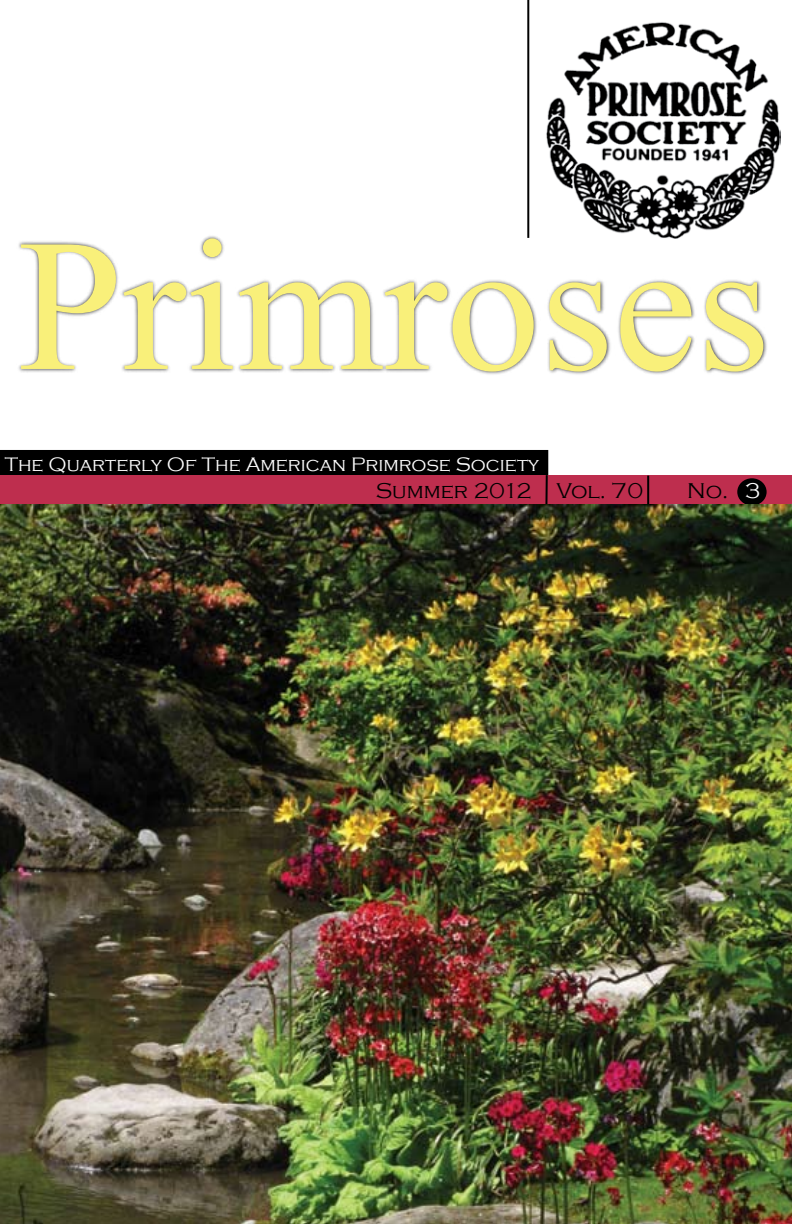
<style>
.page{position:relative;width:792px;height:1224px;background:#fff}
.page>*{position:absolute;margin:0;border:0;box-sizing:border-box;transform-origin:0 0}
.t1{font:188px "Times New Roman";color:#f9f07a}
.t2{font:300 22px "Copperplate Gothic";color:#000}
.t3{font:300 20px "Copperplate Gothic";color:#fff}
.s1{color:#fff}
</style>
<div class="page">
<div style="left:16px;top:235px;width:752px;height:141px;background:#000;opacity:.75"></div>
<hr style="left:527px;top:0;width:2px;height:238px;background:#000">
<div style="left:0;top:450px;width:548px;height:25px;background:#000"></div>
<div style="left:0;top:475px;width:792px;height:31px;background:#be2e4e"></div>
<div style="left:738px;top:479px;width:28px;height:26px;background:#000;border-radius:50%"></div>
<div style="left:737px;top:478px;width:30px;height:28px;border:2px solid #000;border-radius:50%"></div>
<hr style="left:545px;top:475px;width:3px;height:30px;background:#000">
<hr style="left:647px;top:476px;width:2px;height:29px;background:#000">
<img style="left:545px;top:22px;width:235px;height:217px">
<img style="left:0;top:504px;width:792px;height:720px">
<h1 class="t1" style="left:18px;top:180px;width:753px">Primroses</h1>
<p class="t3" style="left:5px;top:453px;width:536px">The Quarterly Of The American Primrose Society</p>
<p class="t2" style="left:376px;top:479px;width:269px">Summer 2012 Vol. 70</p>
<p class="t2" style="left:687px;top:479px;width:75px">No. <span class="s1">3</span></p>
</div>
